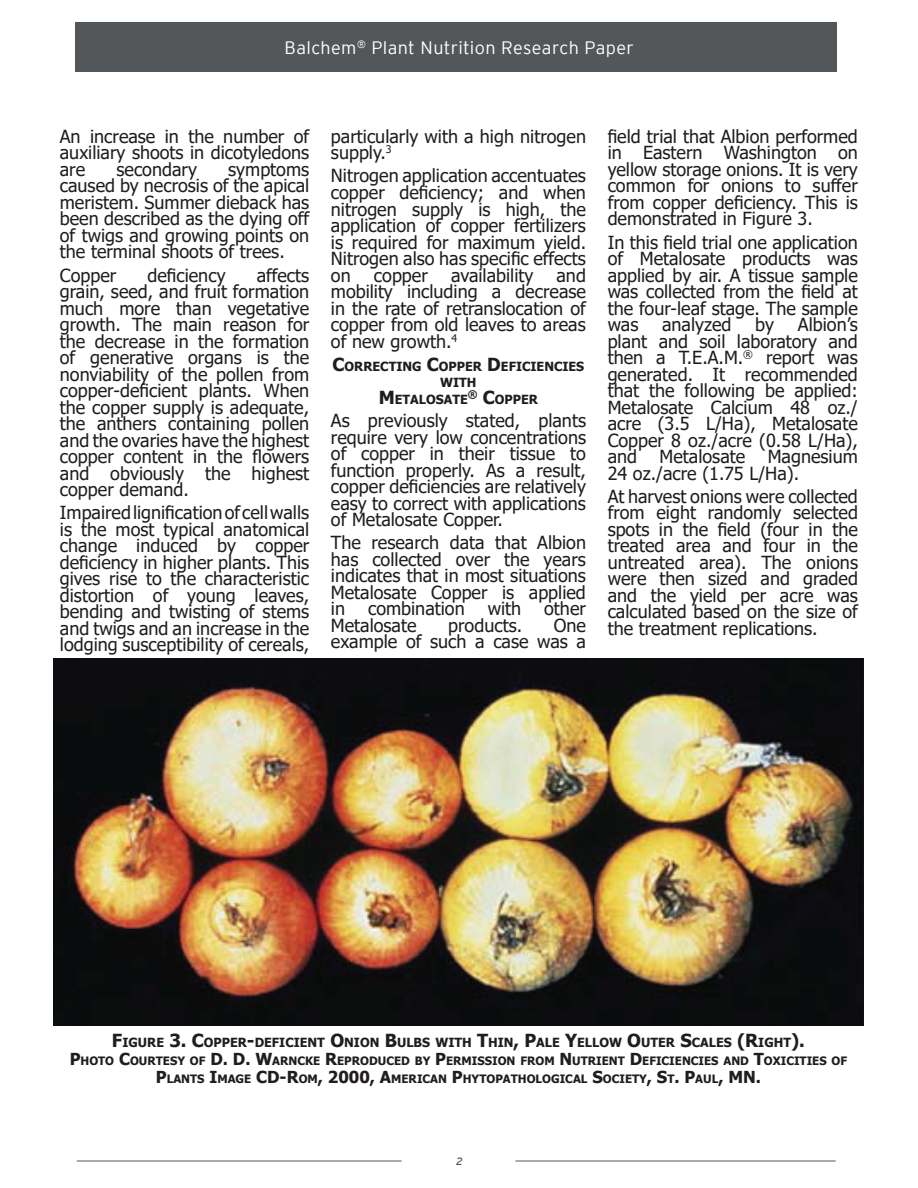
<style>
.page{position:relative;width:918px;height:1188px;background:#fff}
.page>*{position:absolute;margin:0;border:0;box-sizing:border-box;transform-origin:0 0}
.t1{font:18px/16.5px "Tahoma";color:#211d1e;text-align:justify}
.t2{font:300 18px "Interstate";letter-spacing:.02em;color:#fff}
.t3{font:700 12.6px/16.5px "Tahoma";color:#211d1e;text-align:center}
.t4{font:700 11.55px/18px "Tahoma";color:#211d1e;text-align:center}
.t5{font:italic 10.5px "Interstate";color:#535759}
.s1{font-size:18px}
.s2{font-size:16.5px}
</style>
<div class="page">
<img style="left:53px;top:658px;width:810px;height:368px">
<div style="left:76px;top:22px;width:761px;height:50px;background:#535759"></div>
<hr style="left:515px;top:1161px;width:321px;height:1px;background:#555759">
<hr style="left:77px;top:1161px;width:325px;height:1px;background:#555759">
<p class="t2" style="left:285px;top:38px;width:351px">Balchem<sup>®</sup> Plant Nutrition Research Paper</p>
<p class="t1" style="left:60px;top:129px;width:251px">An increase in the number of auxiliary shoots in dicotyledons are</p>
<p class="t1" style="left:117px;top:162px;width:82px">secondary</p>
<p class="t1" style="left:60px;top:162px;width:251px;text-indent:168px">symptoms caused by necrosis of the apical meristem. Summer dieback has been described as the dying off of twigs and growing points on the terminal shoots of trees.</p>
<p class="t1" style="left:60px;top:268px;width:58px">Copper</p>
<p class="t1" style="left:147px;top:268px;width:80px">deficiency</p>
<p class="t1" style="left:60px;top:268px;width:251px;text-indent:197px">affects grain, seed, and fruit formation much more than vegetative growth. The main reason for the decrease in the formation of generative organs is the nonviability of the pollen from copper-deficient plants. When the copper supply is adequate, the anthers containing pollen and the ovaries have the highest copper content in the flowers and obviously the highest copper demand.</p>
<p class="t1" style="left:60px;top:506px;width:251px">Impaired lignification of cell walls is the most typical anatomical change induced by copper deficiency in higher plants. This gives rise to the characteristic distortion of young leaves, bending and twisting of stems and twigs and an increase in the lodging susceptibility of cereals,</p>
<p class="t1" style="left:331px;top:129px;width:257px">particularly with a high nitrogen supply.<sup>3</sup></p>
<p class="t1" style="left:331px;top:169px;width:257px">Nitrogen application accentuates copper deficiency; and when nitrogen supply is high, the application of copper fertilizers is required for maximum yield.<br>Nitrogen also has specific effects on</p>
<p class="t1" style="left:331px;top:268px;width:257px;text-indent:226px">and mobility including a decrease in the rate of retranslocation of copper from old leaves to areas of new growth.<sup>4</sup></p>
<p class="t3" style="left:333px;top:358px;width:253px"><span class="s1">C</span>ORRECTING <span class="s1">C</span>OPPER <span class="s1">D</span>EFICIENCIES<br>WITH<br><span class="s1">M</span>ETALOSATE<sup>®</sup> <span class="s1">C</span>OPPER</p>
<p class="t1" style="left:331px;top:413px;width:257px">As previously stated, plants require very low concentrations of copper in their tissue to function properly. As a result, copper deficiencies are relatively easy to correct with applications of Metalosate Copper.</p>
<p class="t1" style="left:331px;top:536px;width:257px">The research data that Albion has collected over the years indicates that in most situations Metalosate Copper is applied in</p>
<p class="t1" style="left:374px;top:268px;width:55px">copper</p>
<p class="t1" style="left:451px;top:268px;width:84px">availability</p>
<p class="t1" style="left:368px;top:602px;width:98px">combination</p>
<p class="t1" style="left:488px;top:602px;width:35px">with</p>
<p class="t1" style="left:544px;top:602px;width:43px">other</p>
<p class="t1" style="left:331px;top:618px;width:87px">Metalosate</p>
<p class="t1" style="left:448px;top:618px;width:75px">products.</p>
<p class="t1" style="left:331px;top:618px;width:257px;text-align:right">One<br>example of such a case was a</p>
<p class="t1" style="left:608px;top:129px;width:252px">field trial that Albion performed in Eastern Washington on yellow storage onions. It is very common for onions to suffer from copper deficiency. This is demonstrated in Figure 3.</p>
<p class="t1" style="left:608px;top:235px;width:252px">In this field trial one application of Metalosate products was applied by air. A tissue sample was collected from the field at the four-leaf stage. The sample was</p>
<p class="t1" style="left:608px;top:317px;width:252px;text-indent:190px">Albion’s plant and soil laboratory and then a T.E.A.M.<sup>®</sup> report was generated. It recommended that the following be applied:<br>Metalosate Calcium 48 oz./ acre (3.5 L/Ha), Metalosate Copper 8 oz./acre (0.58 L/Ha), and Metalosate Magnesium 24 oz./acre (1.75 L/Ha).</p>
<p class="t1" style="left:608px;top:489px;width:252px">At harvest onions were collected from eight randomly selected spots in the field (four in the treated area and four in the untreated area). The onions were then sized and graded and the yield per acre was calculated based on the size of the treatment replications.</p>
<p class="t1" style="left:662px;top:317px;width:71px">analyzed</p>
<p class="t1" style="left:755px;top:317px;width:20px">by</p>
<p class="t3" style="left:112px;top:1035px;width:694px"><span class="s1">F</span>IGURE <span class="s1">3. C</span>OPPER<span class="s1">-</span>DEFICIENT <span class="s1">O</span>NION <span class="s1">B</span>ULBS WITH <span class="s1">T</span>HIN<span class="s1">, P</span>ALE <span class="s1">Y</span>ELLOW <span class="s1">O</span>UTER <span class="s1">S</span>CALES <span class="s1">(R</span>IGHT<span class="s1">).</span></p>
<p class="t4" style="left:70px;top:1052px;width:779px"><span class="s2">P</span>HOTO <span class="s2">C</span>OURTESY OF <span class="s2">D. D. W</span>ARNCKE <span class="s2">R</span>EPRODUCED BY <span class="s2">P</span>ERMISSION FROM <span class="s2">N</span>UTRIENT <span class="s2">D</span>EFICIENCIES AND <span class="s2">T</span>OXICITIES OF<br><span class="s2">P</span>LANTS <span class="s2">I</span>MAGE <span class="s2">CD-R</span>OM<span class="s2">, 2000, A</span>MERICAN <span class="s2">P</span>HYTOPATHOLOGICAL <span class="s2">S</span>OCIETY<span class="s2">, S</span>T<span class="s2">. P</span>AUL<span class="s2">, MN.</span></p>
<p class="t5" style="left:456px;top:1155px;width:8px">2</p>
</div>
